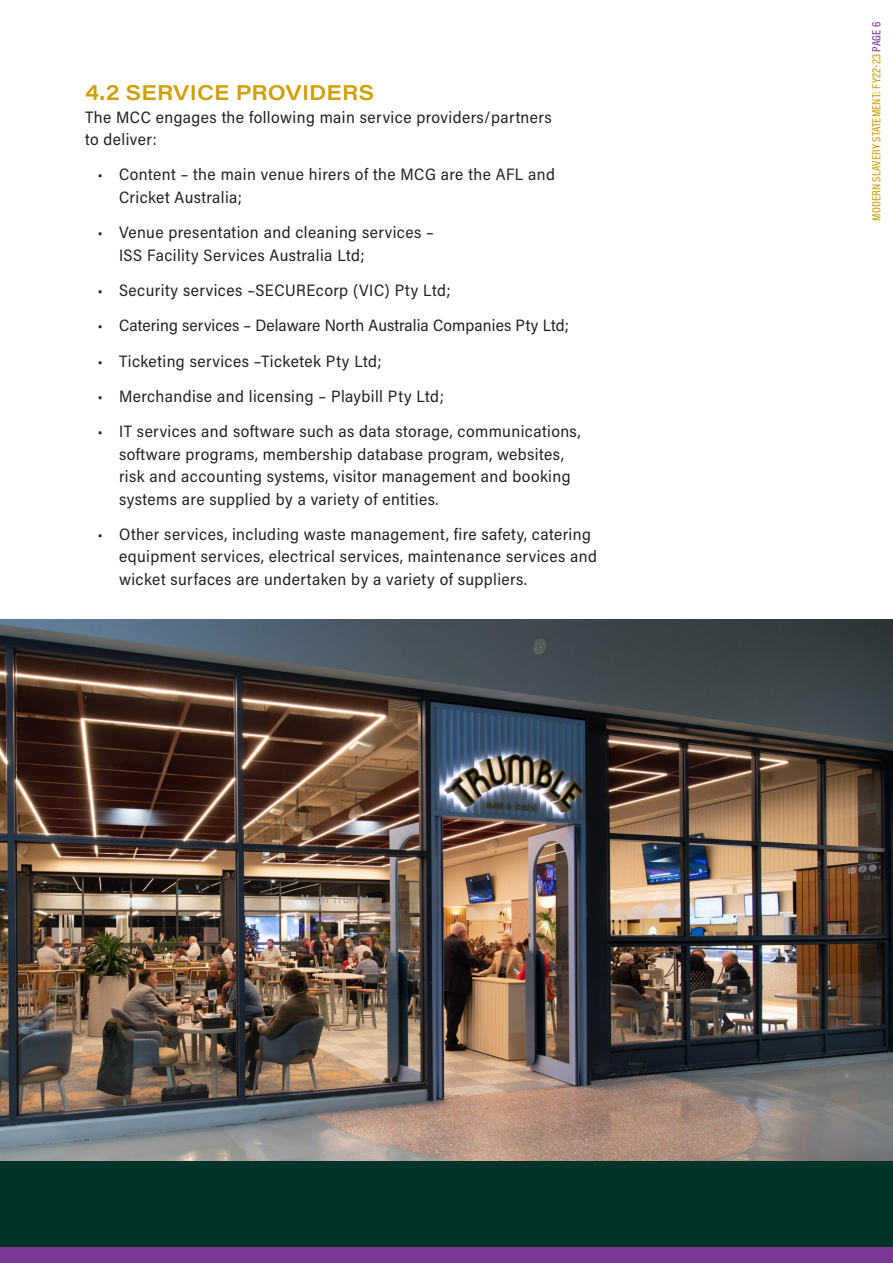
<style>
.page{position:relative;width:893px;height:1263px;background:#fff}
.page>*{position:absolute;margin:0;border:0;box-sizing:border-box;transform-origin:0 0}
.Subtitle{font:600 21px "Acumin Pro Wide";letter-spacing:.005em;color:#d09f0a}
.Body_Text_-_Align_Left{font:16.5px/22.5px "Acumin Pro Semi Cond";letter-spacing:.025em;color:#231f20}
.Body_Text_-_Align_Left-2{font:16.5px "Acumin Pro Semi Cond";letter-spacing:.005em;color:#231f20}
.Subtitle-2{font:500 12px "Acumin Pro Cond";letter-spacing:.01em;color:#d09f0a}
.s1{color:#7b3896}
</style>
<div class="page">
<div style="left:0;top:1161px;width:893px;height:102px;background:#003428"></div>
<div style="left:0;top:1247px;width:893px;height:16px;background:#7b3896"></div>
<img style="left:0;top:619px;width:893px;height:542px">
<p class="Subtitle" style="left:85px;top:78px;width:291px">4.2 SERVICE PROVIDERS</p>
<p class="Body_Text_-_Align_Left" style="left:85px;top:105px;width:468px">The MCC engages the following main service providers/partners to deliver:</p>
<p class="Body_Text_-_Align_Left" style="left:119px;top:163px;width:438px;text-indent:-21px">• Content – the main venue hirers of the MCG are the AFL and<br>Cricket Australia;</p>
<p class="Body_Text_-_Align_Left" style="left:119px;top:221px;width:316px;text-indent:-21px">• Venue presentation and cleaning services –<br>ISS Facility Services Australia Ltd;</p>
<p class="Body_Text_-_Align_Left" style="left:98px;top:278px;width:354px">• Security services –SECUREcorp (VIC) Pty Ltd;</p>
<p class="Body_Text_-_Align_Left-2" style="left:98px;top:314px;width:473px">• Catering services – Delaware North Australia Companies Pty Ltd;</p>
<p class="Body_Text_-_Align_Left" style="left:98px;top:349px;width:285px">• Ticketing services –Ticketek Pty Ltd;</p>
<p class="Body_Text_-_Align_Left" style="left:98px;top:384px;width:348px">• Merchandise and licensing – Playbill Pty Ltd;</p>
<p class="Body_Text_-_Align_Left" style="left:119px;top:419px;width:463px;text-indent:-21px">• IT services and software such as data storage, communications, software programs, membership database program, websites, risk and accounting systems, visitor management and booking systems are supplied by a variety of entities.</p>
<p class="Body_Text_-_Align_Left" style="left:119px;top:522px;width:480px;text-indent:-21px">• Other services, including waste management, fire safety, catering equipment services, electrical services, maintenance services and wicket surfaces are undertaken by a variety of suppliers.</p>
<p class="Subtitle-2" style="left:869px;top:221px;width:200px;rotate:-90deg">MODERN SLAVERY STATEMENT: FY22-23 <span class="s1">PAGE 6</span></p>
</div>
